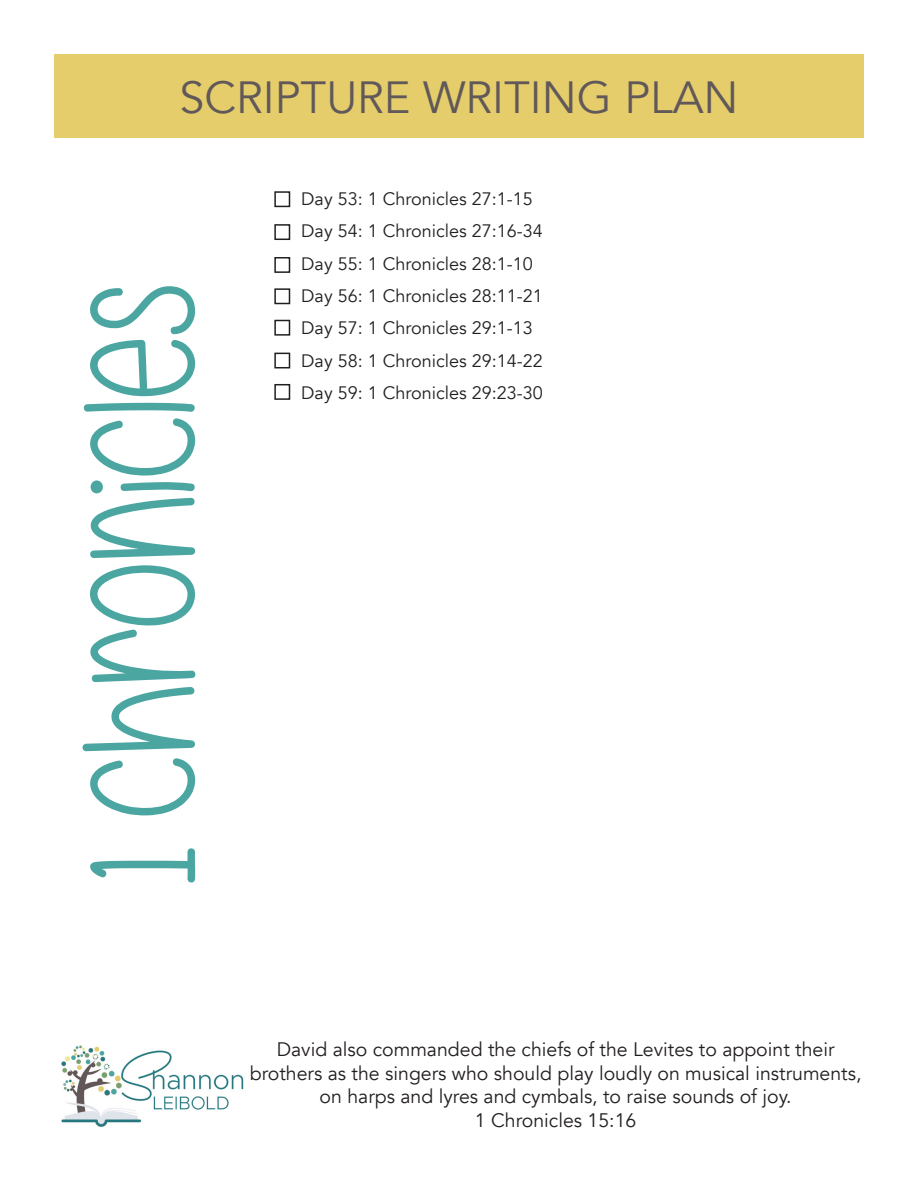
<style>
.page{position:relative;width:918px;height:1188px;background:#fff}
.page>*{position:absolute;margin:0;border:0;box-sizing:border-box;transform-origin:0 0}
.t1{font:150px "Are You Freakin Serious";color:#4ba6a1}
.t2{font:45px "Avenir";color:#615859}
.t3{font:19.5px/23.4px "Avenir";color:#231f20;text-align:center}
.t4{font:18px "Avenir";color:#231f20}
</style>
<div class="page">
<div style="left:54px;top:54px;width:810px;height:84px;background:#e5cd6b"></div>
<img style="left:61px;top:1045px;width:183px;height:82px">
<div style="left:274px;top:191px;width:16px;height:16px;border:2px solid #231f20"></div>
<div style="left:274px;top:288px;width:16px;height:16px;border:2px solid #231f20"></div>
<div style="left:274px;top:224px;width:16px;height:16px;border:2px solid #231f20"></div>
<div style="left:274px;top:320px;width:16px;height:16px;border:2px solid #231f20"></div>
<div style="left:274px;top:257px;width:16px;height:16px;border:2px solid #231f20"></div>
<div style="left:274px;top:353px;width:16px;height:15px;border:2px solid #231f20"></div>
<div style="left:274px;top:384px;width:16px;height:16px;border:2px solid #231f20"></div>
<p class="t2" style="left:179px;top:71px;width:561px">SCRIPTURE WRITING PLAN</p>
<p class="t1" style="left:60px;top:884px;width:602px;rotate:-90deg">1 Chronicles</p>
<p class="t4" style="left:301px;top:188px;width:233px">Day 53: 1 Chronicles 27:1-15</p>
<p class="t4" style="left:301px;top:220px;width:243px">Day 54: 1 Chronicles 27:16-34</p>
<p class="t4" style="left:301px;top:253px;width:233px">Day 55: 1 Chronicles 28:1-10</p>
<p class="t4" style="left:301px;top:285px;width:243px">Day 56: 1 Chronicles 28:11-21</p>
<p class="t4" style="left:301px;top:317px;width:233px">Day 57: 1 Chronicles 29:1-13</p>
<p class="t4" style="left:301px;top:350px;width:243px">Day 58: 1 Chronicles 29:14-22</p>
<p class="t4" style="left:301px;top:382px;width:243px">Day 59: 1 Chronicles 29:23-30</p>
<p class="t3" style="left:277px;top:1038px;width:559px">David also commanded the chiefs of the Levites to appoint their</p>
<p class="t3" style="left:250px;top:1062px;width:613px">brothers as the singers who should play loudly on musical instruments, on harps and lyres and cymbals, to raise sounds of joy.</p>
<p class="t3" style="left:475px;top:1108px;width:163px">1 Chronicles 15:16</p>
</div>
